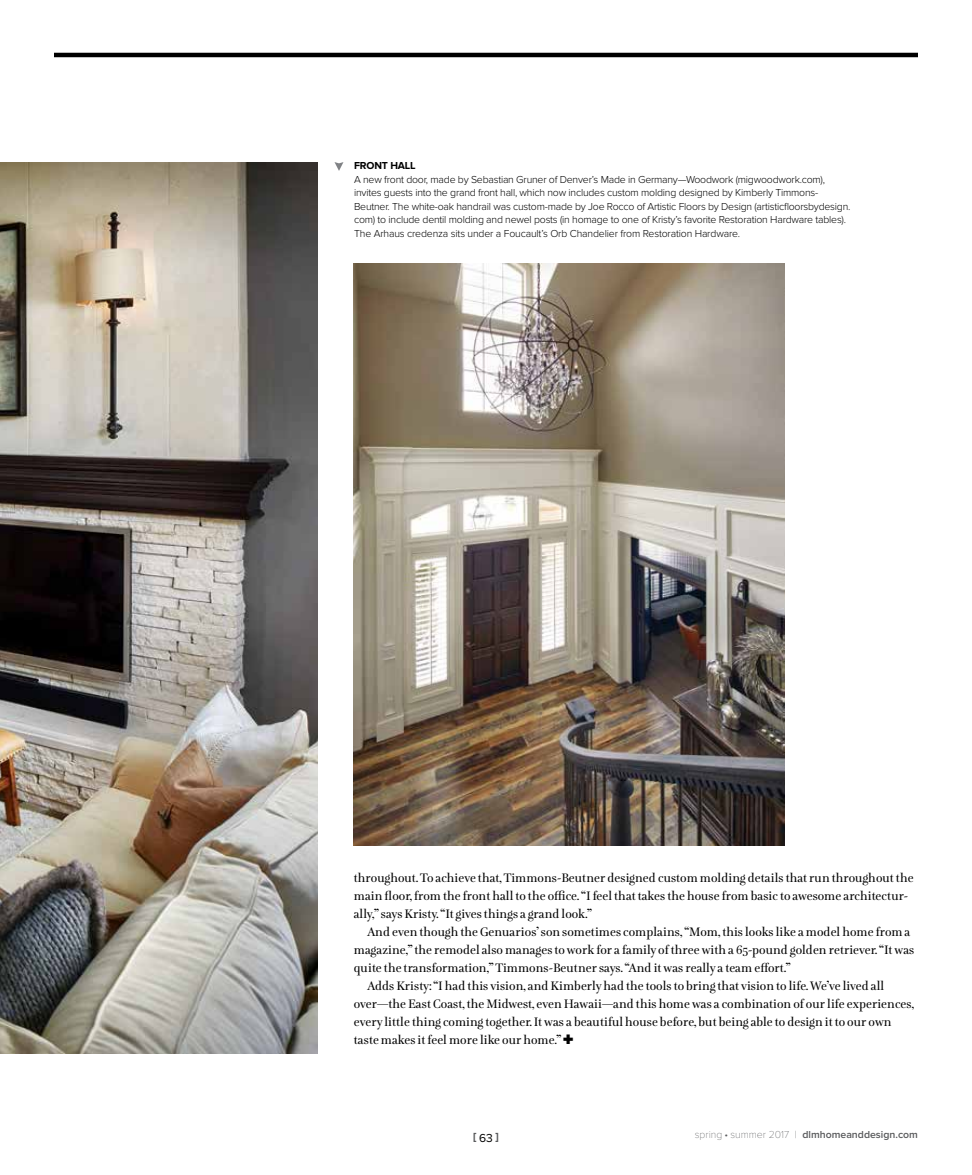
<style>
.page{position:relative;width:972px;height:1175px;background:#fff}
.page>*{position:absolute;margin:0;border:0;box-sizing:border-box;transform-origin:0 0}
.t1{font:13.5px/18px "Lavigne Display";color:#000}
.t2{font:300 10.5px/13.5px "Proxima Nova";letter-spacing:-.02em;color:#000}
.t3{font:600 10.5px "Proxima Nova";color:#58595b}
.t4{font:700 10.5px "Proxima Nova";letter-spacing:-.015em;color:#000}
.t5{font:900 10.5px "Proxima Nova A";color:#58595b}
.s1{font-weight:400;font-size:12px;color:#000}
.s2{font-family:"Proxima Nova T";font-weight:100}
</style>
<div class="page">
<hr style="left:54px;top:53px;width:864px;height:4px;background:#000">
<img style="left:0;top:162px;width:318px;height:891px">
<img style="left:354px;top:264px;width:430px;height:581px">
<svg style="left:334px;top:162px;width:9px;height:9px"></svg>
<p class="t4" style="left:354px;top:159px;width:63px">FRONT HALL</p>
<p class="t2" style="left:354px;top:172px;width:498px">A new front door, made by Sebastian Gruner of Denver’s Made in Germany—Woodwork (migwoodwork.com), invites guests into the grand front hall, which now includes custom molding designed by Kimberly Timmons-Beutner. The white-oak handrail was custom-made by Joe Rocco of Artistic Floors by Design (artisticfloorsbydesign. com) to include dentil molding and newel posts (in homage to one of Kristy’s favorite Restoration Hardware tables).<br>The Arhaus credenza sits under a Foucault’s Orb Chandelier from Restoration Hardware.</p>
<p class="t1" style="left:354px;top:869px;width:561px">throughout. To achieve that, Timmons-Beutner designed custom molding details that run throughout the main floor, from the front hall to the office. “I feel that takes the house from basic to awesome architectur&shy;ally,” says Kristy. “It gives things a grand look.”</p>
<p class="t1" style="left:367px;top:923px;width:545px">And even though the Genuarios’ son sometimes complains, “Mom, this looks like a model home from a</p>
<p class="t1" style="left:354px;top:941px;width:562px">magazine,” the remodel also manages to work for a family of three with a 65-pound golden retriever. “It was</p>
<p class="t1" style="left:354px;top:959px;width:438px">quite the transformation,” Timmons-Beutner says. “And it was really a team effort.”</p>
<p class="t1" style="left:367px;top:977px;width:519px">Adds Kristy: “I had this vision, and Kimberly had the tools to bring that vision to life. We’ve lived all</p>
<p class="t1" style="left:354px;top:995px;width:562px">over—the East Coast, the Midwest, even Hawaii—and this home was a combination of our life experiences,</p>
<p class="t1" style="left:354px;top:1013px;width:539px">every little thing coming together. It was a beautiful house before, but being able to design it to our own</p>
<p class="t1" style="left:354px;top:1031px;width:221px">taste makes it feel more like our home.” ✚</p>
<p class="t5" style="left:473px;top:1130px;width:27px">[<span class="s1">63</span>]</p>
<p class="t3" style="left:695px;top:1128px;width:225px"><span class="s2">spring • summer 2017 |</span> dlmhomeanddesign.com</p>
</div>
